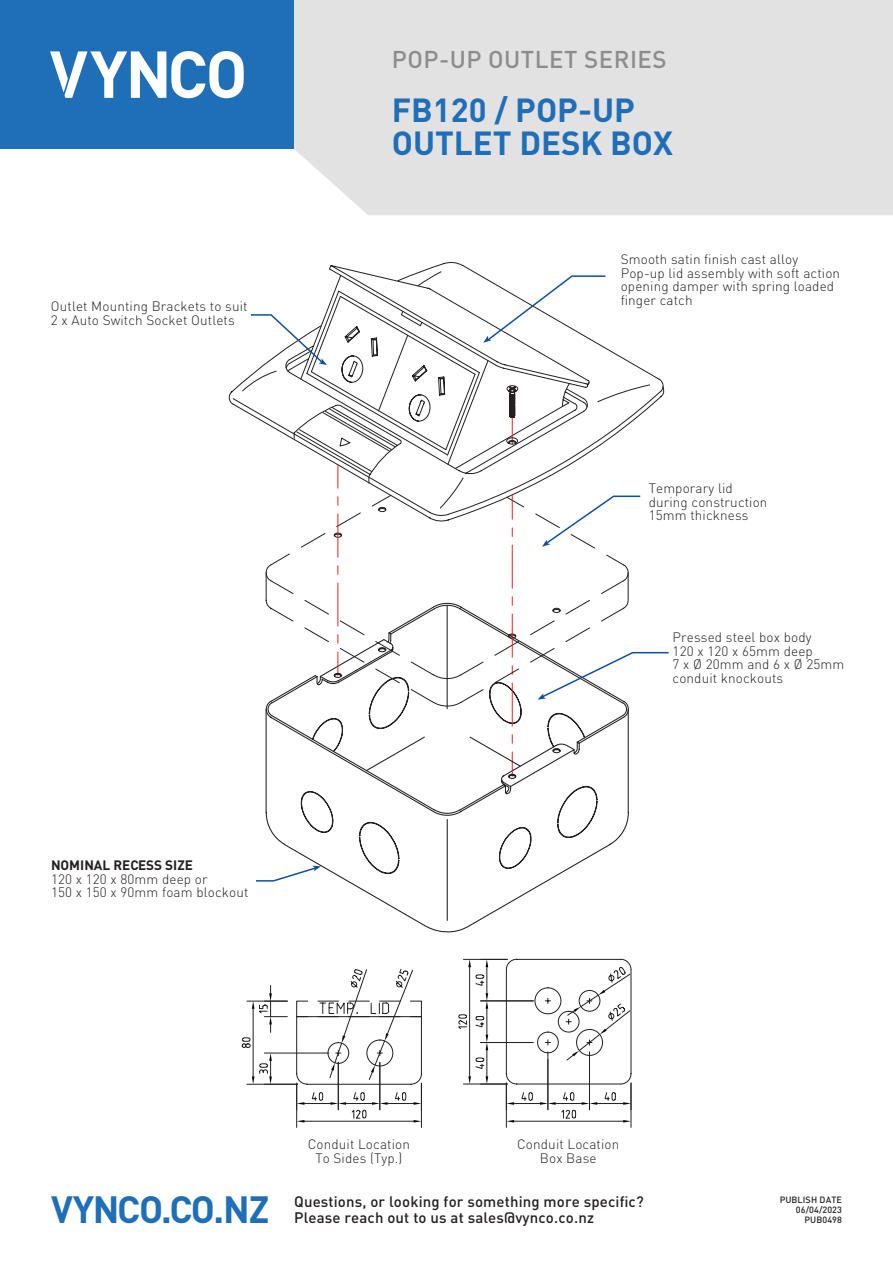
<style>
.page{position:relative;width:893px;height:1263px;background:#fff}
.page>*{position:absolute;margin:0;border:0;box-sizing:border-box;transform-origin:0 0}
.t1{font:700 37.5px "DIN";letter-spacing:-.01em;color:#1f6fb8}
.t2{font:700 33px/33px "DIN";color:#1f6fb8}
.t3{font:500 24px "DIN";letter-spacing:.02em;color:#8c8c8f}
.t4{font:500 15px/15.8px "DIN";letter-spacing:.01em;color:#231f20}
.t5{font:300 13.5px/13.5px "DIN";letter-spacing:.01em;color:#231f20}
.t6{font:700 13.5px "DIN";color:#231f20}
.t7{font:500 9px/10.1px "DIN";letter-spacing:.01em;color:#231f20;text-align:right}
</style>
<div class="page">
<div style="left:294px;top:0;width:599px;height:215px;background:#e2e2e3"></div>
<div style="left:0;top:0;width:294px;height:149px;background:#1f6fb8"></div>
<svg style="left:50px;top:51px;width:194px;height:47px"></svg>
<svg style="left:242px;top:959px;width:390px;height:169px"></svg>
<svg style="left:266px;top:816px;width:363px;height:117px"></svg>
<svg style="left:300px;top:816px;width:299px;height:58px"></svg>
<svg style="left:256px;top:865px;width:65px;height:17px"></svg>
<svg style="left:233px;top:274px;width:436px;height:540px"></svg>
<p class="t5" style="left:51px;top:299px;width:198px">Outlet Mounting Brackets to suit<br>2 x Auto Switch Socket Outlets</p>
<p class="t6" style="left:51px;top:857px;width:143px">NOMINAL RECESS SIZE</p>
<p class="t5" style="left:51px;top:872px;width:199px">120 x 120 x 80mm deep or<br>150 x 150 x 90mm foam blockout</p>
<h3 class="t3" style="left:392px;top:44px;width:276px">POP-UP OUTLET SERIES</h3>
<h2 class="t2" style="left:392px;top:92px;width:283px">FB120 / POP-UP<br>OUTLET DESK BOX</h2>
<p class="t5" style="left:621px;top:253px;width:221px">Smooth satin finish cast alloy<br>Pop-up lid assembly with soft action opening damper with spring loaded finger catch</p>
<p class="t5" style="left:649px;top:481px;width:120px">Temporary lid during construction<br>15mm thickness</p>
<p class="t5" style="left:673px;top:630px;width:173px">Pressed steel box body<br>120 x 120 x 65mm deep<br>7 x Ø 20mm and 6 x Ø 25mm conduit knockouts</p>
<p class="t5" style="left:308px;top:1138px;width:104px;text-align:center">Conduit Location<br>To Sides (Typ.)</p>
<p class="t5" style="left:517px;top:1138px;width:104px;text-align:center">Conduit Location<br>Box Base</p>
<h1 class="t1" style="left:51px;top:1185px;width:220px">VYNCO.CO.NZ</h1>
<p class="t4" style="left:294px;top:1193px;width:351px">Questions, or looking for something more specific?<br>Please reach out to us at sales@vynco.co.nz</p>
<p class="t7" style="left:780px;top:1194px;width:64px">PUBLISH DATE<br>06/04/2023<br>PUB0498</p>
</div>
